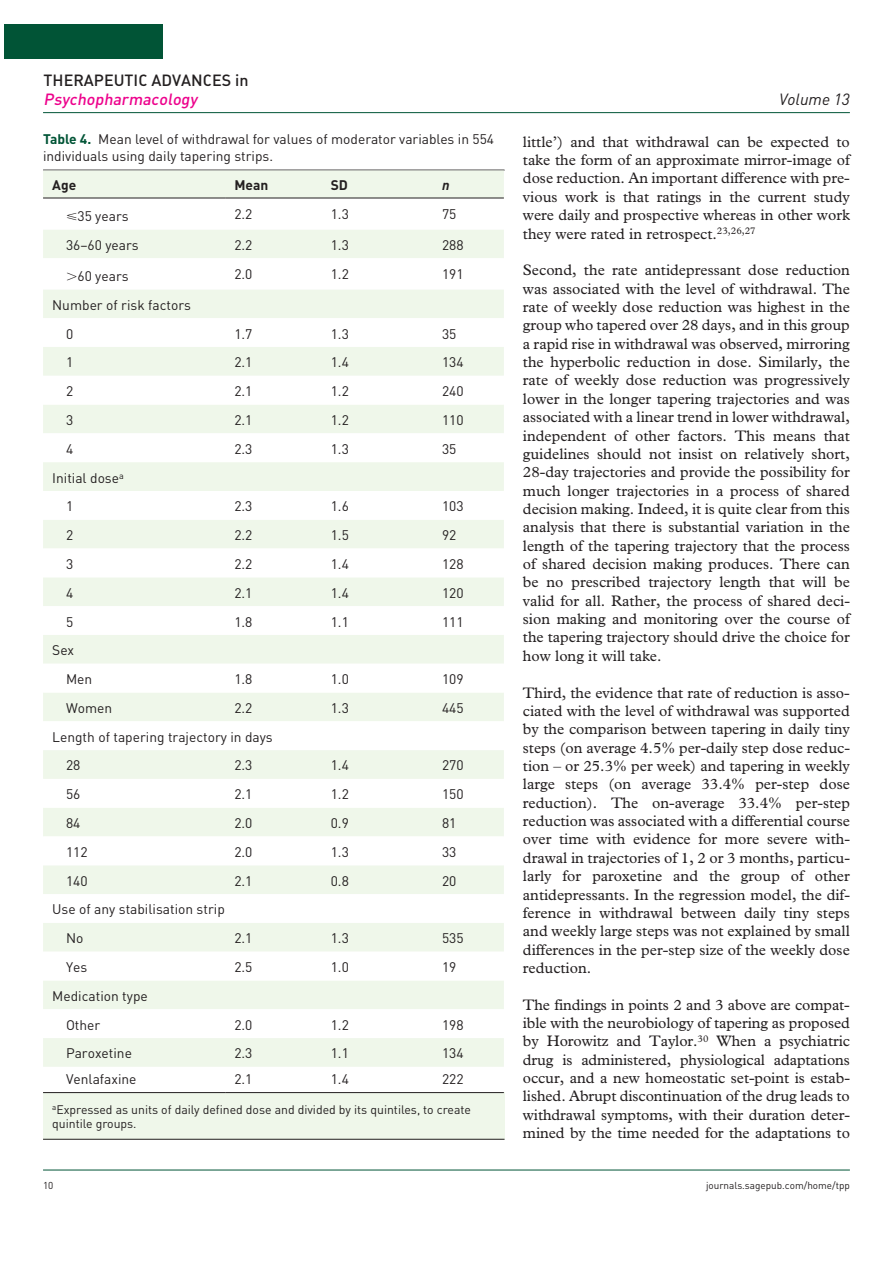
<style>
.page{position:relative;width:893px;height:1263px;background:#fff}
.page>*{position:absolute;margin:0;border:0;box-sizing:border-box;transform-origin:0 0}
.t1{font:16.05px "DIN Medium Alternate";color:#231f20}
.t2{font:italic 16.05px "DIN Medium Alternate";color:#ed028c}
.t3{font:italic 16.05px "DIN";color:#231f20}
.t4{font:15.3px/18.3px "Plantin Std";color:#231f20;text-align:justify}
.t5{font:13.8px/28.8px "DIN";color:#231f20}
.t6{font:700 13.8px "DIN";color:#231f20}
.t7{font:italic 700 13.8px "DIN";color:#231f20}
.t8{font:12.3px/14.5px "DIN";color:#231f20}
.t9{font:9.9px "DIN";color:#231f20}
.s1{font-weight:700;color:#015436}
</style>
<div class="page">
<hr style="left:43px;top:112px;width:807px;height:1px;background:#015436">
<hr style="left:43px;top:1170px;width:807px;height:1px;background:#015436">
<div style="left:4px;top:24px;width:158px;height:35px;background:#015436"></div>
<div style="left:43px;top:1092px;width:461px;height:47px;background:#eff7ea"></div>
<hr style="left:43px;top:1139px;width:461px;height:1px;background:#231f20">
<svg style="left:43px;top:170px;width:461px;height:28px;fill:#eff7ea"></svg>
<svg style="left:43px;top:230px;width:461px;height:837px;fill:#f0f7ec"></svg>
<hr style="left:43px;top:198px;width:182px;height:1px;background:#231f20">
<hr style="left:225px;top:198px;width:279px;height:1px;background:#231f20">
<hr style="left:43px;top:1092px;width:182px;height:1px;background:#231f20">
<hr style="left:225px;top:1092px;width:279px;height:1px;background:#231f20">
<svg style="left:67px;top:273px;width:9px;height:7px"></svg>
<p class="t1" style="left:44px;top:71px;width:206px">THERAPEUTIC ADVANCES in</p>
<p class="t2" style="left:44px;top:90px;width:155px">Psychopharmacology</p>
<p class="t5" style="left:43px;top:133px;width:452px;line-height:16px"><span class="s1">Table 4.</span> Mean level of withdrawal for values of moderator variables in 554 individuals using daily tapering strips.</p>
<p class="t6" style="left:52px;top:180px;width:25px">Age</p>
<p class="t6" style="left:234px;top:180px;width:35px">Mean</p>
<p class="t6" style="left:331px;top:180px;width:19px">SD</p>
<p class="t7" style="left:442px;top:177px;width:9px">n</p>
<p class="t5" style="left:66px;top:203px;width:64px">⩽35 years</p>
<p class="t5" style="left:234px;top:201px;width:20px">2.2</p>
<p class="t5" style="left:331px;top:201px;width:20px">1.3</p>
<p class="t5" style="left:442px;top:201px;width:16px">75</p>
<p class="t5" style="left:66px;top:232px;width:74px">36–60 years</p>
<p class="t5" style="left:234px;top:232px;width:20px">2.2</p>
<p class="t5" style="left:331px;top:232px;width:20px">1.3</p>
<p class="t5" style="left:442px;top:232px;width:23px">288</p>
<p class="t5" style="left:77px;top:263px;width:53px">60 years</p>
<p class="t5" style="left:234px;top:261px;width:20px">2.0</p>
<p class="t5" style="left:331px;top:261px;width:20px">1.2</p>
<p class="t5" style="left:442px;top:261px;width:23px">191</p>
<p class="t5" style="left:66px;top:292px;width:126px;text-indent:-14px">Number of risk factors<br>0</p>
<p class="t5" style="left:234px;top:321px;width:20px">1.7</p>
<p class="t5" style="left:331px;top:321px;width:20px">1.3</p>
<p class="t5" style="left:442px;top:321px;width:16px">35</p>
<p class="t5" style="left:66px;top:350px;width:9px">1</p>
<p class="t5" style="left:234px;top:350px;width:20px">2.1</p>
<p class="t5" style="left:331px;top:350px;width:20px">1.4</p>
<p class="t5" style="left:442px;top:350px;width:23px">134</p>
<p class="t5" style="left:66px;top:378px;width:9px">2</p>
<p class="t5" style="left:234px;top:378px;width:20px">2.1</p>
<p class="t5" style="left:331px;top:378px;width:20px">1.2</p>
<p class="t5" style="left:442px;top:378px;width:23px">240</p>
<p class="t5" style="left:66px;top:407px;width:9px">3</p>
<p class="t5" style="left:234px;top:407px;width:20px">2.1</p>
<p class="t5" style="left:331px;top:407px;width:20px">1.2</p>
<p class="t5" style="left:442px;top:407px;width:23px">110</p>
<p class="t5" style="left:66px;top:436px;width:9px">4</p>
<p class="t5" style="left:234px;top:436px;width:20px">2.3</p>
<p class="t5" style="left:331px;top:436px;width:20px">1.3</p>
<p class="t5" style="left:442px;top:436px;width:16px">35</p>
<p class="t5" style="left:66px;top:465px;width:59px;text-indent:-14px">Initial dose<sup>a<br></sup>1</p>
<p class="t5" style="left:234px;top:494px;width:20px">2.3</p>
<p class="t5" style="left:331px;top:494px;width:20px">1.6</p>
<p class="t5" style="left:442px;top:494px;width:23px">103</p>
<p class="t5" style="left:66px;top:522px;width:9px">2</p>
<p class="t5" style="left:234px;top:522px;width:20px">2.2</p>
<p class="t5" style="left:331px;top:522px;width:20px">1.5</p>
<p class="t5" style="left:442px;top:522px;width:16px">92</p>
<p class="t5" style="left:66px;top:551px;width:9px">3</p>
<p class="t5" style="left:234px;top:551px;width:20px">2.2</p>
<p class="t5" style="left:331px;top:551px;width:20px">1.4</p>
<p class="t5" style="left:442px;top:551px;width:23px">128</p>
<p class="t5" style="left:66px;top:580px;width:9px">4</p>
<p class="t5" style="left:234px;top:580px;width:20px">2.1</p>
<p class="t5" style="left:331px;top:580px;width:20px">1.4</p>
<p class="t5" style="left:442px;top:580px;width:23px">120</p>
<p class="t5" style="left:66px;top:609px;width:9px">5</p>
<p class="t5" style="left:234px;top:609px;width:20px">1.8</p>
<p class="t5" style="left:331px;top:609px;width:20px">1.1</p>
<p class="t5" style="left:442px;top:609px;width:23px">111</p>
<p class="t5" style="left:66px;top:638px;width:28px;text-indent:-14px">Sex<br>Men</p>
<p class="t5" style="left:234px;top:666px;width:20px">1.8</p>
<p class="t5" style="left:331px;top:666px;width:20px">1.0</p>
<p class="t5" style="left:442px;top:666px;width:23px">109</p>
<p class="t5" style="left:66px;top:695px;width:48px">Women</p>
<p class="t5" style="left:234px;top:695px;width:20px">2.2</p>
<p class="t5" style="left:331px;top:695px;width:20px">1.3</p>
<p class="t5" style="left:442px;top:695px;width:23px">445</p>
<p class="t5" style="left:66px;top:724px;width:208px;text-indent:-14px">Length of tapering trajectory in days<br>28</p>
<p class="t5" style="left:234px;top:753px;width:20px">2.3</p>
<p class="t5" style="left:331px;top:753px;width:20px">1.4</p>
<p class="t5" style="left:442px;top:753px;width:23px">270</p>
<p class="t5" style="left:66px;top:782px;width:16px">56</p>
<p class="t5" style="left:234px;top:782px;width:20px">2.1</p>
<p class="t5" style="left:331px;top:782px;width:20px">1.2</p>
<p class="t5" style="left:442px;top:782px;width:23px">150</p>
<p class="t5" style="left:66px;top:810px;width:16px">84</p>
<p class="t5" style="left:234px;top:810px;width:20px">2.0</p>
<p class="t5" style="left:331px;top:810px;width:20px">0.9</p>
<p class="t5" style="left:442px;top:810px;width:16px">81</p>
<p class="t5" style="left:66px;top:839px;width:23px">112</p>
<p class="t5" style="left:234px;top:839px;width:20px">2.0</p>
<p class="t5" style="left:331px;top:839px;width:20px">1.3</p>
<p class="t5" style="left:442px;top:839px;width:16px">33</p>
<p class="t5" style="left:66px;top:868px;width:23px">140</p>
<p class="t5" style="left:234px;top:868px;width:20px">2.1</p>
<p class="t5" style="left:331px;top:868px;width:20px">0.8</p>
<p class="t5" style="left:442px;top:868px;width:16px">20</p>
<p class="t5" style="left:66px;top:897px;width:160px;text-indent:-14px">Use of any stabilisation strip<br>No</p>
<p class="t5" style="left:234px;top:926px;width:20px">2.1</p>
<p class="t5" style="left:331px;top:926px;width:20px">1.3</p>
<p class="t5" style="left:442px;top:926px;width:23px">535</p>
<p class="t5" style="left:66px;top:954px;width:23px">Yes</p>
<p class="t5" style="left:234px;top:954px;width:20px">2.5</p>
<p class="t5" style="left:331px;top:954px;width:20px">1.0</p>
<p class="t5" style="left:442px;top:954px;width:16px">19</p>
<p class="t5" style="left:66px;top:983px;width:83px;text-indent:-14px">Medication type<br>Other</p>
<p class="t5" style="left:234px;top:1012px;width:20px">2.0</p>
<p class="t5" style="left:331px;top:1012px;width:20px">1.2</p>
<p class="t5" style="left:442px;top:1012px;width:23px">198</p>
<p class="t5" style="left:66px;top:1041px;width:67px">Paroxetine</p>
<p class="t5" style="left:234px;top:1041px;width:20px">2.3</p>
<p class="t5" style="left:331px;top:1041px;width:20px">1.1</p>
<p class="t5" style="left:442px;top:1041px;width:23px">134</p>
<p class="t5" style="left:66px;top:1066px;width:72px">Venlafaxine</p>
<p class="t5" style="left:234px;top:1066px;width:20px">2.1</p>
<p class="t5" style="left:331px;top:1066px;width:20px">1.4</p>
<p class="t5" style="left:442px;top:1066px;width:23px">222</p>
<p class="t8" style="left:52px;top:1103px;width:420px"><sup>a</sup>Expressed as units of daily defined dose and divided by its quintiles, to create quintile groups.</p>
<p class="t3" style="left:779px;top:93px;width:72px">Volume 13</p>
<p class="t4" style="left:523px;top:134px;width:328px">little’) and that withdrawal can be expected to take the form of an approximate mirror-image of dose reduction. An important difference with pre&shy;vious work is that ratings in the current study were daily and prospective whereas in other work they were rated in retrospect.<sup>23,26,27</sup></p>
<p class="t4" style="left:523px;top:262px;width:328px">Second, the rate antidepressant dose reduction was associated with the level of withdrawal. The rate of weekly dose reduction was highest in the group who tapered over 28 days, and in this group a rapid rise in withdrawal was observed, mirroring the hyperbolic reduction in dose. Similarly, the rate of weekly dose reduction was progressively lower in the longer tapering trajectories and was associated with a linear trend in lower withdrawal, independent of other factors. This means that guidelines should not insist on relatively short, 28-day trajectories and provide the possibility for much longer trajectories in a process of shared decision making. Indeed, it is quite clear from this analysis that there is substantial variation in the length of the tapering trajectory that the process of shared decision making produces. There can be no prescribed trajectory length that will be valid for all. Rather, the process of shared deci&shy;sion making and monitoring over the course of the tapering trajectory should drive the choice for how long it will take.</p>
<p class="t4" style="left:523px;top:684px;width:328px">Third, the evidence that rate of reduction is asso&shy;ciated with the level of withdrawal was supported by the comparison between tapering in daily tiny steps (on average 4.5% per-daily step dose reduc&shy;tion – or 25.3% per week) and tapering in weekly large steps (on average 33.4% per-step dose reduction). The on-average 33.4% per-step reduction was associated with a differential course over time with evidence for more severe with&shy;drawal in trajectories of 1, 2 or 3 months, particu&shy;larly for paroxetine and the group of other antidepressants. In the regression model, the dif&shy;ference in withdrawal between daily tiny steps and weekly large steps was not explained by small differences in the per-step size of the weekly dose reduction.</p>
<p class="t4" style="left:523px;top:996px;width:329px">The findings in points 2 and 3 above are compat&shy;ible with the neurobiology of tapering as proposed by Horowitz and Taylor.<sup>30</sup> When a psychiatric drug is administered, physiological adaptations occur, and a new homeostatic set-point is estab&shy;lished. Abrupt discontinuation of the drug leads to withdrawal symptoms, with their duration deter&shy;mined by the time needed for the adaptations to</p>
<p class="t9" style="left:43px;top:1182px;width:12px">10</p>
<p class="t9" style="left:706px;top:1182px;width:145px">journals.sagepub.com/home/tpp</p>
</div>
